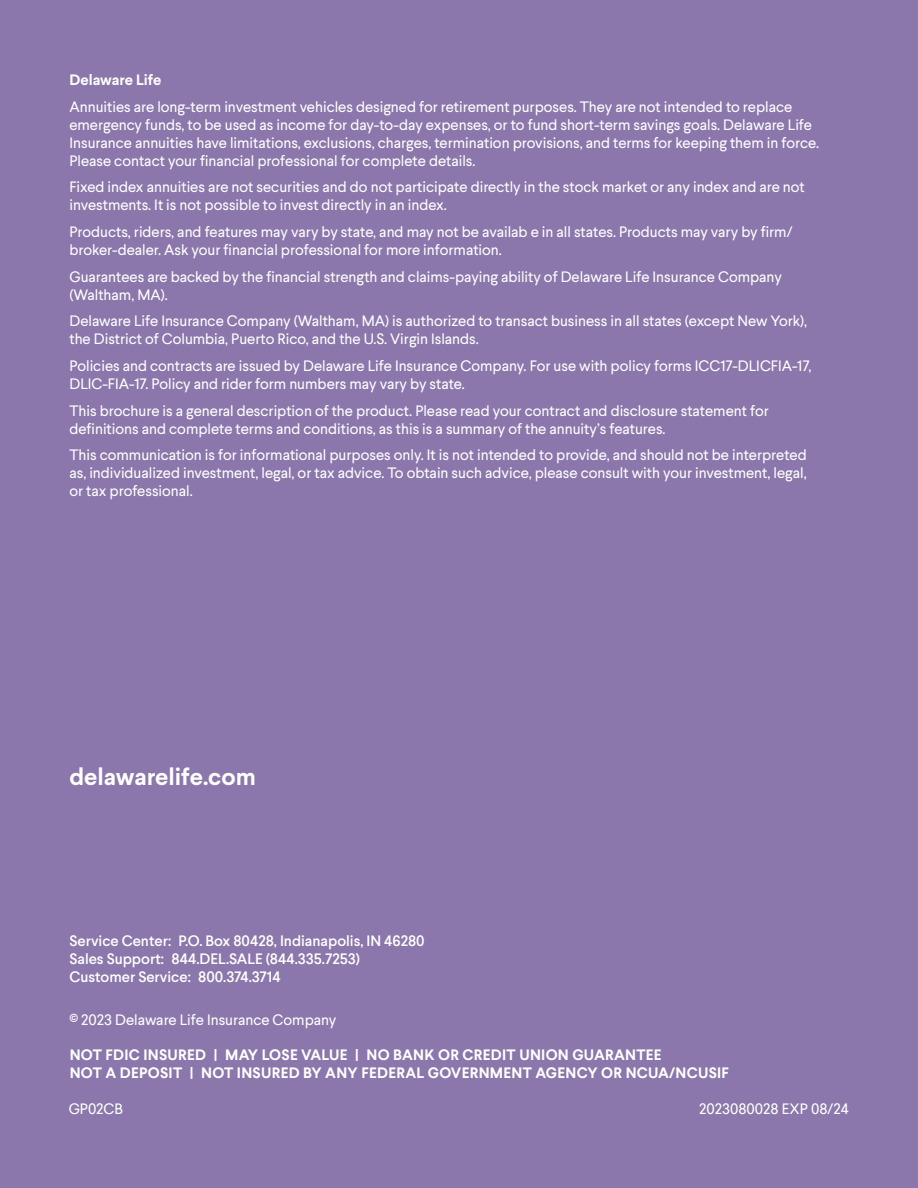
<style>
.page{position:relative;width:918px;height:1188px;background:#8b77ab}
.page>*{position:absolute;margin:0;border:0;box-sizing:border-box;transform-origin:0 0}
.ParaStyle01-Leading_Auto__Align_Left{font:700 24px "Larsseit";color:#fff}
.ParaStyle01-Leading_Auto__Align_Left-2{font:15px/18px "Larsseit";color:#fff}
.Heading{font:700 15px "Larsseit";letter-spacing:.02em;color:#fff}
.ParaStyle01-Leading_Auto__Align_Left-3{font:500 15px "Larsseit";color:#fff}
.Heading-2{font:700 15px "Larsseit";color:#fff}
</style>
<div class="page">
<p class="Heading-2" style="left:69px;top:70px;width:93px">Delaware Life</p>
<p class="ParaStyle01-Leading_Auto__Align_Left-2" style="left:69px;top:97px;width:751px">Annuities are long-term investment vehicles designed for retirement purposes. They are not intended to replace emergency funds, to be used as income for day-to-day expenses, or to fund short-term savings goals. Delaware Life Insurance annuities have limitations, exclusions, charges, termination provisions, and terms for keeping them in force.<br>Please contact your financial professional for complete details.</p>
<p class="ParaStyle01-Leading_Auto__Align_Left-2" style="left:69px;top:178px;width:737px">Fixed index annuities are not securities and do not participate directly in the stock market or any index and are not investments. It is not possible to invest directly in an index.</p>
<p class="ParaStyle01-Leading_Auto__Align_Left-2" style="left:69px;top:223px;width:725px">Products, riders, and features may vary by state, and may not be availab e in all states. Products may vary by firm/ broker-dealer. Ask your financial professional for more information.</p>
<p class="ParaStyle01-Leading_Auto__Align_Left-2" style="left:69px;top:267px;width:714px">Guarantees are backed by the financial strength and claims-paying ability of Delaware Life Insurance Company (Waltham, MA).</p>
<p class="ParaStyle01-Leading_Auto__Align_Left-2" style="left:69px;top:312px;width:739px">Delaware Life Insurance Company (Waltham, MA) is authorized to transact business in all states (except New York), the District of Columbia, Puerto Rico, and the U.S. Virgin Islands.</p>
<p class="ParaStyle01-Leading_Auto__Align_Left-2" style="left:69px;top:357px;width:743px">Policies and contracts are issued by Delaware Life Insurance Company. For use with policy forms ICC17-DLICFIA-17,<br>DLIC-FIA-17. Policy and rider form numbers may vary by state.</p>
<p class="ParaStyle01-Leading_Auto__Align_Left-2" style="left:69px;top:401px;width:701px">This brochure is a general description of the product. Please read your contract and disclosure statement for definitions and complete terms and conditions, as this is a summary of the annuity’s features.</p>
<p class="ParaStyle01-Leading_Auto__Align_Left-2" style="left:69px;top:446px;width:739px;text-align:justify">This communication is for informational purposes only. It is not intended to provide, and should not be interpreted as, individualized investment, legal, or tax advice. To obtain such advice, please consult with your investment, legal, or tax professional.</p>
<p class="ParaStyle01-Leading_Auto__Align_Left" style="left:69px;top:760px;width:188px">delawarelife.com</p>
<p class="ParaStyle01-Leading_Auto__Align_Left-3" style="left:69px;top:931px;width:357px">Service Center: P.O. Box 80428, Indianapolis, IN 46280</p>
<p class="ParaStyle01-Leading_Auto__Align_Left-3" style="left:69px;top:949px;width:292px">Sales Support: 844.DEL.SALE (844.335.7253)</p>
<p class="ParaStyle01-Leading_Auto__Align_Left-3" style="left:69px;top:967px;width:213px">Customer Service: 800.374.3714</p>
<p class="ParaStyle01-Leading_Auto__Align_Left-2" style="left:69px;top:1011px;width:269px">© 2023 Delaware Life Insurance Company</p>
<p class="Heading" style="left:70px;top:1045px;width:593px">NOT FDIC INSURED | MAY LOSE VALUE | NO BANK OR CREDIT UNION GUARANTEE</p>
<p class="Heading" style="left:70px;top:1063px;width:661px">NOT A DEPOSIT | NOT INSURED BY ANY FEDERAL GOVERNMENT AGENCY OR NCUA/NCUSIF</p>
<p class="ParaStyle01-Leading_Auto__Align_Left-2" style="left:69px;top:1099px;width:56px">GP02CB</p>
<p class="ParaStyle01-Leading_Auto__Align_Left-2" style="left:699px;top:1099px;width:151px">2023080028 EXP 08/24</p>
</div>
